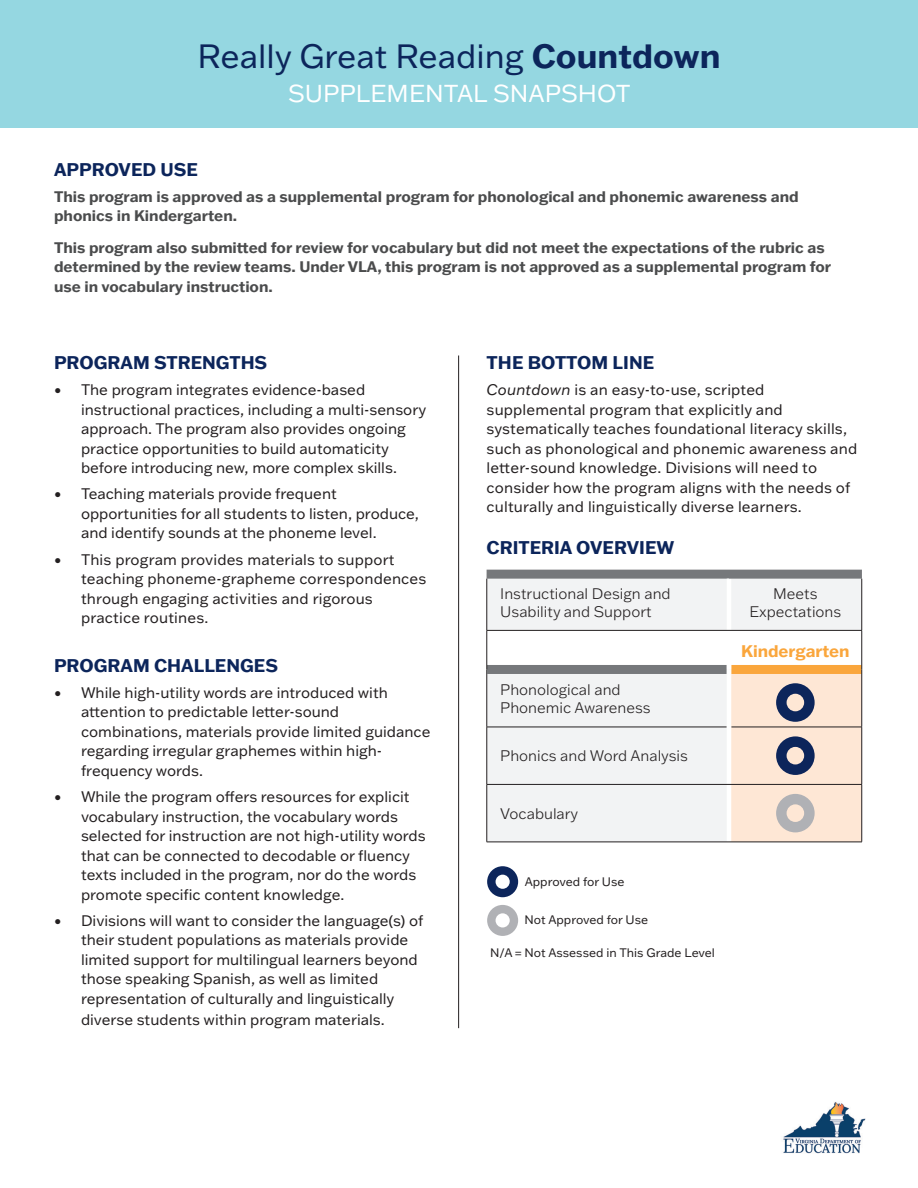
<style>
.page{position:relative;width:918px;height:1188px;background:#fff}
.page>*{position:absolute;margin:0;border:0;box-sizing:border-box;transform-origin:0 0}
.t1{font:33px "Franklin Gothic ATF";color:#0c255b}
.t2{font:24px "Franklin Gothic ATF";color:#fff}
.t3{font:700 18px "Franklin Gothic ATF";color:#0c255b}
.t4{font:700 16.5px "Franklin Gothic ATF";color:#faa63c}
.t5{font:15px/19.5px "Franklin Gothic ATF";color:#231f20}
.t6{font:700 15px/19.5px "Franklin Gothic ATF";color:#4b4c4d}
.t7{font:300 15px/18px "Franklin Gothic ATF";color:#231f20}
.t8{font:12.15px "Franklin Gothic ATF";color:#231f20}
.s1{font-weight:700}
.s2{font-style:italic}
</style>
<div class="page">
<div style="left:0;top:0;width:918px;height:127px;background:#95d7e1"></div>
<hr style="left:458px;top:356px;width:1px;height:672px;background:#231f20">
<img style="left:783px;top:1102px;width:83px;height:52px">
<svg style="left:488px;top:579px;width:373px;height:263px;fill:#f2f3f4"></svg>
<hr style="left:487px;top:669px;width:1px;height:58px;background:#231f20">
<hr style="left:487px;top:727px;width:1px;height:57px;background:#231f20">
<hr style="left:487px;top:785px;width:1px;height:57px;background:#231f20">
<div style="left:487px;top:570px;width:242px;height:9px;background:#76787b"></div>
<div style="left:487px;top:665px;width:240px;height:9px;background:#76787b"></div>
<div style="left:731px;top:665px;width:131px;height:9px;background:#faa63c"></div>
<hr style="left:727px;top:631px;width:4px;height:38px;background:#fff">
<hr style="left:727px;top:579px;width:4px;height:51px;background:#fff">
<hr style="left:487px;top:727px;width:240px;height:1px;background:#231f20">
<div style="left:729px;top:570px;width:133px;height:9px;background:#76787b"></div>
<hr style="left:727px;top:669px;width:4px;height:58px;background:#fff">
<hr style="left:727px;top:727px;width:4px;height:57px;background:#fff">
<hr style="left:727px;top:785px;width:4px;height:57px;background:#fff">
<hr style="left:487px;top:579px;width:1px;height:51px;background:#231f20">
<hr style="left:487px;top:631px;width:1px;height:38px;background:#231f20">
<hr style="left:487px;top:630px;width:242px;height:1px;background:#231f20">
<hr style="left:729px;top:630px;width:133px;height:1px;background:#231f20">
<hr style="left:487px;top:784px;width:242px;height:1px;background:#231f20">
<hr style="left:487px;top:842px;width:242px;height:1px;background:#231f20">
<hr style="left:729px;top:842px;width:133px;height:1px;background:#231f20">
<hr style="left:861px;top:579px;width:1px;height:51px;background:#231f20">
<hr style="left:861px;top:631px;width:1px;height:38px;background:#231f20">
<svg style="left:729px;top:669px;width:133px;height:173px;background:#e2cfc2"></svg>
<svg style="left:487px;top:866px;width:31px;height:31px"></svg>
<svg style="left:487px;top:905px;width:31px;height:31px"></svg>
<h1 class="t1" style="left:197px;top:34px;width:525px">Really Great Reading <span class="s1">Countdown</span></h1>
<h2 class="t2" style="left:288px;top:77px;width:344px">SUPPLEMENTAL SNAPSHOT</h2>
<p class="t3" style="left:54px;top:157px;width:145px">APPROVED USE</p>
<p class="t6" style="left:54px;top:186px;width:746px">This program is approved as a supplemental program for phonological and phonemic awareness and phonics in Kindergarten.</p>
<p class="t6" style="left:54px;top:237px;width:779px">This program also submitted for review for vocabulary but did not meet the expectations of the rubric as determined by the review teams. Under VLA, this program is not approved as a supplemental program for use in vocabulary instruction.</p>
<p class="t3" style="left:54px;top:350px;width:215px">PROGRAM STRENGTHS</p>
<p class="t5" style="left:81px;top:379px;width:347px;text-indent:-27px">• The program integrates evidence-based instructional practices, including a multi-sensory approach. The program also provides ongoing practice opportunities to build automaticity before introducing new, more complex skills.</p>
<p class="t5" style="left:81px;top:484px;width:340px;text-indent:-27px">• Teaching materials provide frequent opportunities for all students to listen, produce, and identify sounds at the phoneme level.</p>
<p class="t5" style="left:81px;top:549px;width:347px;text-indent:-27px">• This program provides materials to support teaching phoneme-grapheme correspondences through engaging activities and rigorous practice routines.</p>
<p class="t3" style="left:54px;top:653px;width:225px">PROGRAM CHALLENGES</p>
<p class="t5" style="left:81px;top:682px;width:351px;text-indent:-27px">• While high-utility words are introduced with attention to predictable letter-sound combinations, materials provide limited guidance regarding irregular graphemes within high&shy;frequency words.</p>
<p class="t5" style="left:81px;top:787px;width:346px;text-indent:-27px">• While the program offers resources for explicit vocabulary instruction, the vocabulary words selected for instruction are not high-utility words that can be connected to decodable or fluency texts included in the program, nor do the words promote specific content knowledge.</p>
<p class="t5" style="left:81px;top:910px;width:344px;text-indent:-27px">• Divisions will want to consider the language(s) of their student populations as materials provide limited support for multilingual learners beyond those speaking Spanish, as well as limited representation of culturally and linguistically</p>
<p class="t5" style="left:81px;top:1010px;width:305px">diverse students within program materials.</p>
<p class="t3" style="left:487px;top:350px;width:169px">THE BOTTOM LINE</p>
<p class="t5" style="left:487px;top:379px;width:372px"><span class="s2">Countdown</span> is an easy-to-use, scripted supplemental program that explicitly and systematically teaches foundational literacy skills, such as phonological and phonemic awareness and letter-sound knowledge. Divisions will need to consider how the program aligns with the needs of culturally and linguistically diverse learners.</p>
<p class="t3" style="left:487px;top:535px;width:189px">CRITERIA OVERVIEW</p>
<p class="t7" style="left:500px;top:584px;width:172px">Instructional Design and<br>Usability and Support</p>
<p class="t7" style="left:749px;top:584px;width:93px;text-align:center">Meets<br>Expectations</p>
<p class="t4" style="left:741px;top:640px;width:110px">Kindergarten</p>
<p class="t7" style="left:500px;top:680px;width:152px">Phonological and<br>Phonemic Awareness</p>
<p class="t7" style="left:500px;top:747px;width:189px">Phonics and Word Analysis</p>
<p class="t7" style="left:500px;top:804px;width:80px">Vocabulary</p>
<p class="t8" style="left:525px;top:874px;width:101px">Approved for Use</p>
<p class="t8" style="left:525px;top:912px;width:125px">Not Approved for Use</p>
<p class="t8" style="left:490px;top:945px;width:226px">N/A = Not Assessed in This Grade Level</p>
</div>
